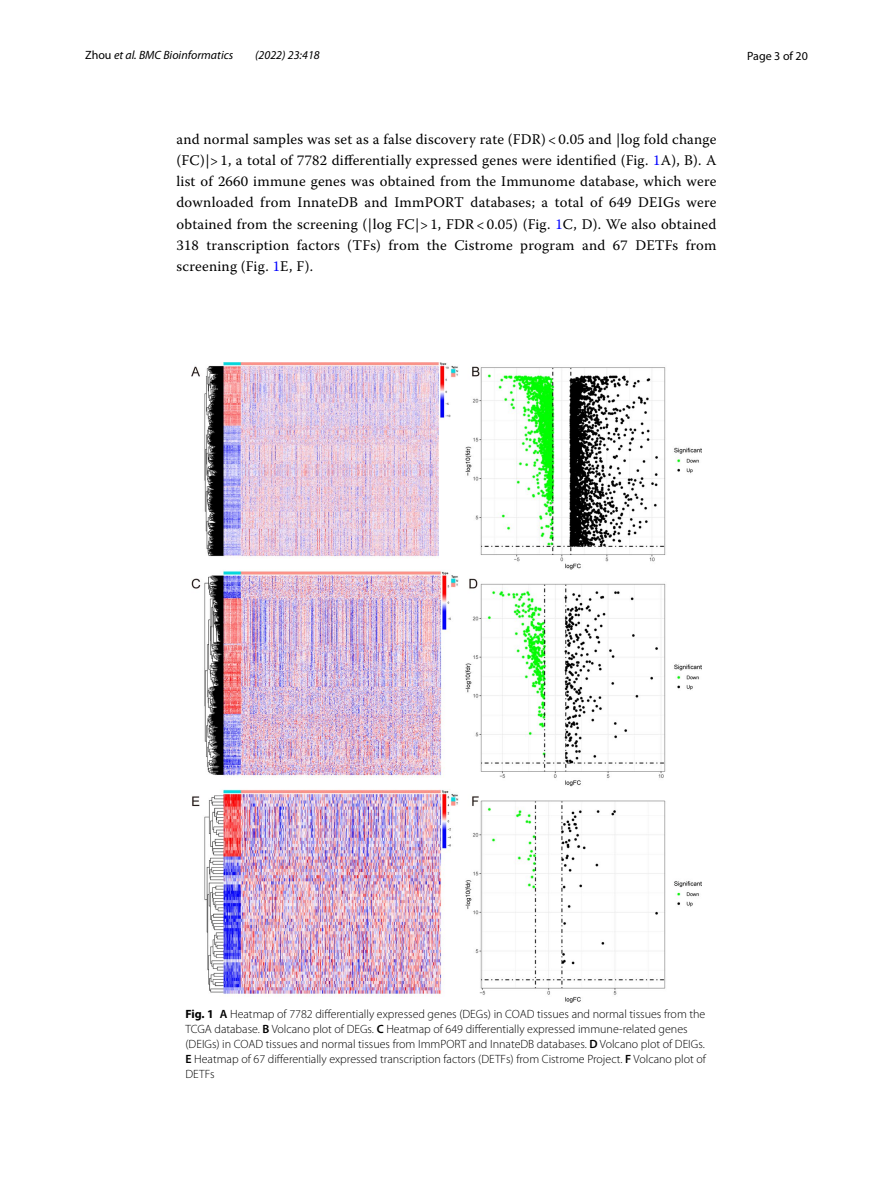
<style>
.page{position:relative;width:893px;height:1187px;background:#fff}
.page>*{position:absolute;margin:0;border:0;box-sizing:border-box;transform-origin:0 0}
.t1{font:14.7px/21.3px "Warnock Pro";letter-spacing:.015em;color:#000;text-align:justify}
.t2{font:300 12px/15px "Myriad Pro";color:#000}
.t3{font:italic 12px "Myriad Pro";color:#000}
.t4{font:12px "Myriad Pro";color:#000}
.s1{font-style:normal}
.s2{color:#00f}
.s3{font-weight:700}
.s4{font-weight:600}
</style>
<div class="page">
<img style="left:191px;top:362px;width:511px;height:640px">
<p class="t3" style="left:85px;top:48px;width:150px"><span class="s1">Zhou</span> et al. BMC Bioinformatics</p>
<p class="t3" style="left:255px;top:48px;width:66px">(2022) 23:418</p>
<p class="t4" style="left:747px;top:48px;width:62px">Page 3 of 20</p>
<p class="t1" style="left:176px;top:128px;width:542px">and normal samples was set as a false discovery rate (FDR) &lt; 0.05 and |log fold change (FC)|&gt; 1, a total of 7782 differentially expressed genes were identified (Fig. <span class="s2">1</span>A), B). A list of 2660 immune genes was obtained from the Immunome database, which were downloaded from InnateDB and ImmPORT databases; a total of 649 DEIGs were obtained from the screening (|log FC|&gt; 1, FDR&lt; 0.05) (Fig. <span class="s2">1</span>C, D). We also obtained 318 transcription factors (TFs) from the Cistrome program and 67 DETFs from screening (Fig. <span class="s2">1</span>E, F).</p>
<p class="t2" style="left:185px;top:1006px;width:522px"><span class="s3">Fig. 1</span> <span class="s4">A</span> Heatmap of 7782 differentially expressed genes (DEGs) in COAD tissues and normal tissues from the TCGA database. <span class="s4">B</span> Volcano plot of DEGs. <span class="s4">C</span> Heatmap of 649 differentially expressed immune-related genes (DEIGs) in COAD tissues and normal tissues from ImmPORT and InnateDB databases. <span class="s4">D</span> Volcano plot of DEIGs.<br><span class="s4">E</span> Heatmap of 67 differentially expressed transcription factors (DETFs) from Cistrome Project. <span class="s4">F</span> Volcano plot of DETFs</p>
</div>
